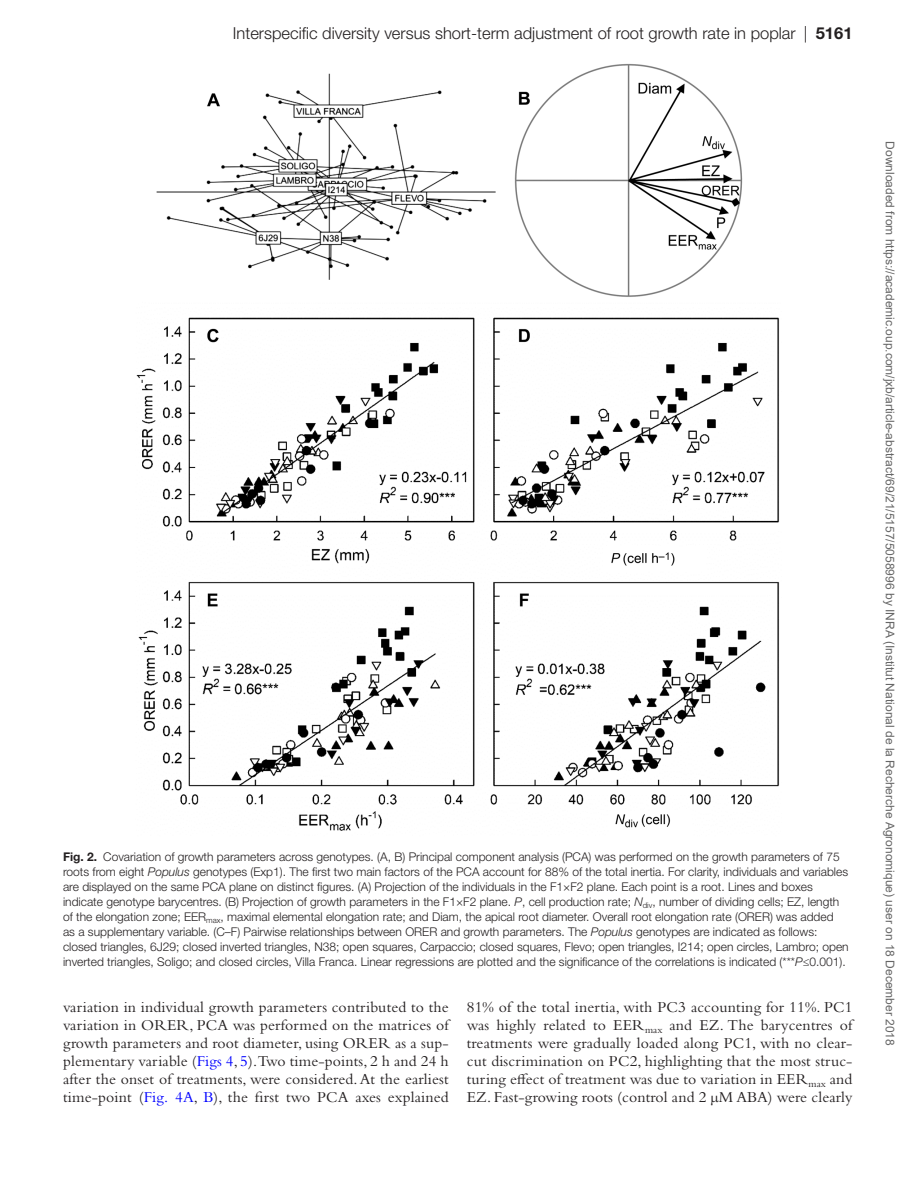
<style>
.page{position:relative;width:919px;height:1187px;background:#fff}
.page>*{position:absolute;margin:0;border:0;box-sizing:border-box;transform-origin:0 0}
.t1{font:300 16.5px "Helvetica Neue LT Std";color:#231f20}
.t2{font:15.75px/18px "Bembo Std";letter-spacing:.01em;color:#231f20;text-align:justify}
.t3{font:300 12px/15px "Helvetica Neue LT Std";color:#231f20}
.t4{font:12px "Arial";color:#666}
.s1{font-weight:700}
.s2{font-style:italic}
.s3{color:#00f}
</style>
<div class="page">
<img style="left:136px;top:64px;width:644px;height:767px">
<h1 class="t1" style="left:233px;top:23px;width:621px">Interspecific diversity versus short-term adjustment of root growth rate in poplar | <span class="s1">5161</span></h1>
<p class="t3" style="left:63px;top:848px;width:787px"><span class="s1">Fig. 2.</span> Covariation of growth parameters across genotypes. (A, B) Principal component analysis (PCA) was performed on the growth parameters of 75 roots from eight <span class="s2">Populus</span> genotypes (Exp1). The first two main factors of the PCA account for 88% of the total inertia. For clarity, individuals and variables are displayed on the same PCA plane on distinct figures. (A) Projection of the individuals in the F1×F2 plane. Each point is a root. Lines and boxes indicate genotype barycentres. (B) Projection of growth parameters in the F1×F2 plane. <span class="s2">P</span>, cell production rate; <span class="s2">N</span><sub>div</sub>, number of dividing cells; EZ, length of the elongation zone; EER<sub>max</sub>, maximal elemental elongation rate; and Diam, the apical root diameter. Overall root elongation rate (ORER) was added<br>as a supplementary variable. (C–F) Pairwise relationships between ORER and growth parameters. The <span class="s2">Populus</span> genotypes are indicated as follows: closed triangles, 6J29; closed inverted triangles, N38; open squares, Carpaccio; closed squares, Flevo; open triangles, I214; open circles, Lambro; open inverted triangles, Soligo; and closed circles, Villa Franca. Linear regressions are plotted and the significance of the correlations is indicated (***<span class="s2">P</span>≤0.001).</p>
<p class="t2" style="left:63px;top:997px;width:387px">variation in individual growth parameters contributed to the variation in ORER, PCA was performed on the matrices of growth parameters and root diameter, using ORER as a sup&shy;plementary variable (<span class="s3">Figs 4</span>, <span class="s3">5</span>). Two time-points, 2 h and 24 h after the onset of treatments, were considered. At the earliest time-point (<span class="s3">Fig. 4A</span>, <span class="s3">B</span>), the first two PCA axes explained</p>
<p class="t2" style="left:466px;top:997px;width:387px">81% of the total inertia, with PC3 accounting for 11%. PC1 was highly related to EER<sub>max</sub> and EZ. The barycentres of treatments were gradually loaded along PC1, with no clear&shy;cut discrimination on PC2, highlighting that the most struc&shy;turing effect of treatment was due to variation in EER<sub>max</sub> and EZ. Fast-growing roots (control and 2 µM ABA) were clearly</p>
<p class="t4" style="left:894px;top:141px;width:905px;rotate:90deg">Downloaded from https://academic.oup.com/jxb/article-abstract/69/21/5157/5058996 by INRA (Institut National de la Recherche Agronomique) user on 18 December 2018</p>
</div>
